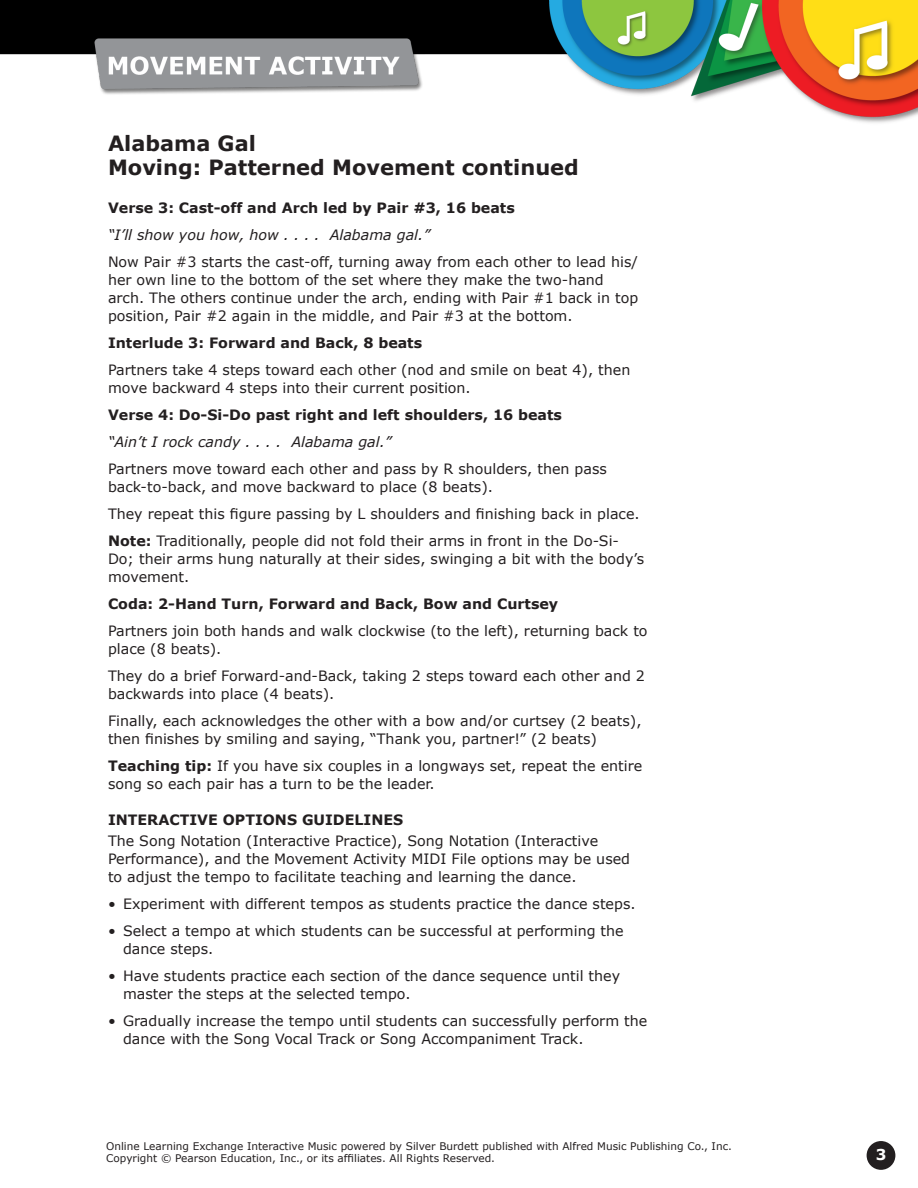
<style>
.page{position:relative;width:918px;height:1188px;background:#fff}
.page>*{position:absolute;margin:0;border:0;box-sizing:border-box;transform-origin:0 0}
.A_Head_Bhead_left_al{font:700 21px/24px "Verdana";color:#231f20}
.t1{font:700 15px "Verdana";color:#fff}
.bodytext{font:14.25px/18px "Verdana";color:#231f20}
.Bulleted_text{font:14.25px/18px "Verdana";color:#231f20}
.bodytext-2{font:700 14.25px "Verdana";color:#231f20}
.bodytext-3{font:italic 14.25px "Verdana";color:#231f20}
.D_head{font:700 14.25px "Verdana";color:#231f20}
.t2{font:10.5px/12.6px "Verdana";color:#231f20}
.s1{font-weight:700}
</style>
<div class="page">
<img style="left:0;top:0;width:918px;height:123px">
<div style="left:867px;top:1141px;width:28px;height:29px;background:#231f20;border-radius:50%"></div>
<p class="A_Head_Bhead_left_al" style="left:108px;top:131px;width:472px">Alabama Gal<br>Moving: Patterned Movement continued</p>
<p class="bodytext-2" style="left:108px;top:198px;width:408px">Verse 3: Cast-off and Arch led by Pair #3, 16 beats</p>
<p class="bodytext-3" style="left:108px;top:225px;width:323px">“I’ll show you how, how . . . . Alabama gal.”</p>
<p class="bodytext" style="left:108px;top:253px;width:532px">Now Pair #3 starts the cast-off, turning away from each other to lead his/ her own line to the bottom of the set where they make the two-hand arch. The others continue under the arch, ending with Pair #1 back in top position, Pair #2 again in the middle, and Pair #3 at the bottom.</p>
<p class="bodytext-2" style="left:108px;top:333px;width:316px">Interlude 3: Forward and Back, 8 beats</p>
<p class="bodytext" style="left:108px;top:361px;width:524px">Partners take 4 steps toward each other (nod and smile on beat 4), then move backward 4 steps into their current position.</p>
<p class="bodytext-2" style="left:108px;top:405px;width:456px">Verse 4: Do-Si-Do past right and left shoulders, 16 beats</p>
<p class="bodytext-3" style="left:108px;top:432px;width:285px">“Ain’t I rock candy . . . . Alabama gal.”</p>
<p class="bodytext" style="left:108px;top:460px;width:500px">Partners move toward each other and pass by R shoulders, then pass back-to-back, and move backward to place (8 beats).</p>
<p class="bodytext" style="left:108px;top:505px;width:533px">They repeat this figure passing by L shoulders and finishing back in place.</p>
<p class="bodytext" style="left:108px;top:532px;width:538px"><span class="s1">Note:</span> Traditionally, people did not fold their arms in front in the Do-Si-<br>Do; their arms hung naturally at their sides, swinging a bit with the body’s movement.</p>
<p class="bodytext-2" style="left:108px;top:594px;width:452px">Coda: 2-Hand Turn, Forward and Back, Bow and Curtsey</p>
<p class="bodytext" style="left:108px;top:622px;width:541px">Partners join both hands and walk clockwise (to the left), returning back to place (8 beats).</p>
<p class="bodytext" style="left:108px;top:667px;width:539px">They do a brief Forward-and-Back, taking 2 steps toward each other and 2 backwards into place (4 beats).</p>
<p class="bodytext" style="left:108px;top:712px;width:535px">Finally, each acknowledges the other with a bow and/or curtsey (2 beats), then finishes by smiling and saying, “Thank you, partner!” (2 beats)</p>
<p class="bodytext" style="left:108px;top:757px;width:536px"><span class="s1">Teaching tip:</span> If you have six couples in a longways set, repeat the entire song so each pair has a turn to be the leader.</p>
<p class="D_head" style="left:108px;top:810px;width:297px">INTERACTIVE OPTIONS GUIDELINES</p>
<p class="bodytext" style="left:108px;top:832px;width:524px">The Song Notation (Interactive Practice), Song Notation (Interactive<br>Performance), and the Movement Activity MIDI File options may be used to adjust the tempo to facilitate teaching and learning the dance.</p>
<p class="Bulleted_text" style="left:108px;top:895px;width:529px">• Experiment with different tempos as students practice the dance steps.</p>
<p class="Bulleted_text" style="left:123px;top:922px;width:502px;text-indent:-15px">• Select a tempo at which students can be successful at performing the dance steps.</p>
<p class="Bulleted_text" style="left:123px;top:967px;width:499px;text-indent:-15px">• Have students practice each section of the dance sequence until they master the steps at the selected tempo.</p>
<p class="Bulleted_text" style="left:123px;top:1012px;width:526px;text-indent:-15px">• Gradually increase the tempo until students can successfully perform the dance with the Song Vocal Track or Song Accompaniment Track.</p>
<p class="t2" style="left:106px;top:1139px;width:627px">Online Learning Exchange Interactive Music powered by Silver Burdett published with Alfred Music Publishing Co., Inc.<br>Copyright © Pearson Education, Inc., or its affiliates. All Rights Reserved.</p>
<p class="t1" style="left:876px;top:1144px;width:12px">3</p>
</div>
